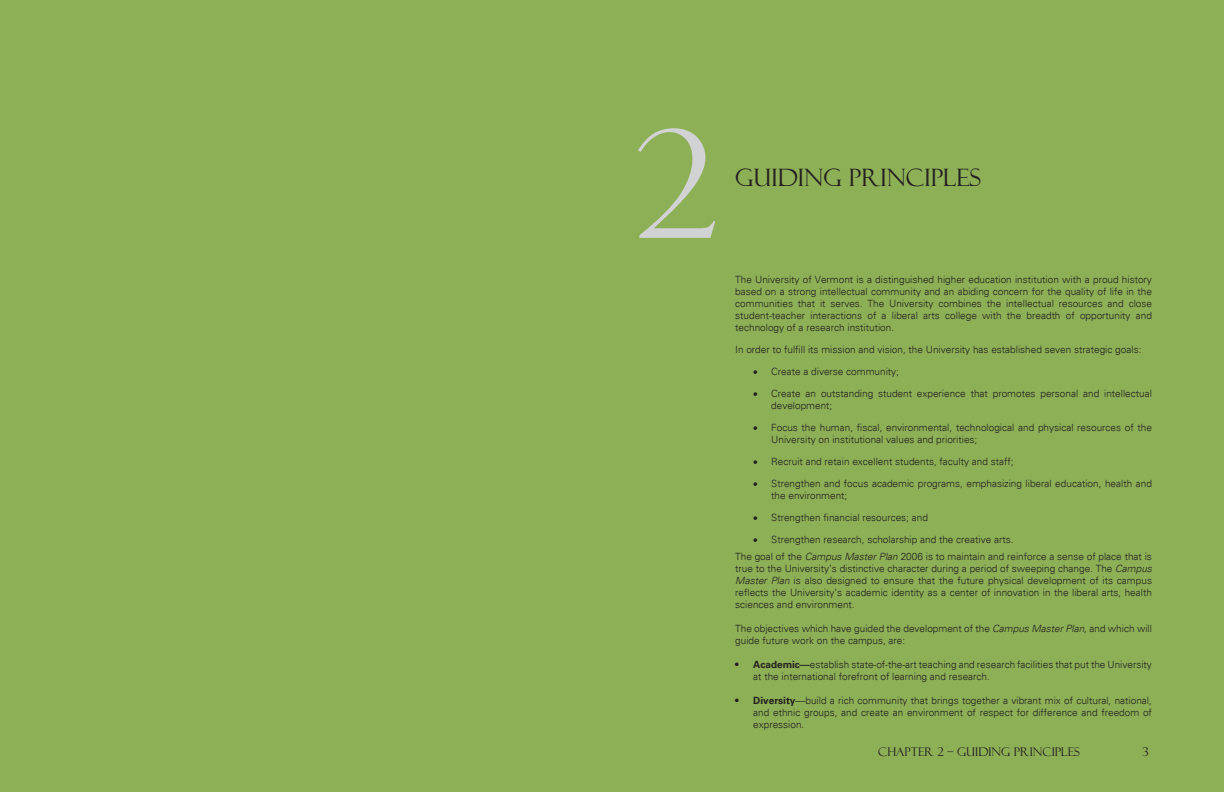
<style>
.page{position:relative;width:1224px;height:792px;background:#8db056}
.page>*{position:absolute;margin:0;border:0;box-sizing:border-box;transform-origin:0 0}
.Chapter_Number{font:150px "Felix Titling";color:#d1d2d4}
.Chapter_Titles{font:24px "Felix Titling";color:#231f20}
.t1{font:12px "Felix Titling";color:#231f20}
.t2{font:300 10px/12px "Univers";color:#231f20}
.t3{font:700 10px "Univers";color:#231f20}
.s1{font-style:italic}
.s2{font-weight:700}
</style>
<div class="page">
<p class="Chapter_Number" style="left:636px;top:99px;width:79px">2</p>
<p class="Chapter_Titles" style="left:735px;top:164px;width:247px">GUIDING PRINCIPLES</p>
<p class="t2" style="left:735px;top:274px;width:418px;text-align:justify">The University of Vermont is a distinguished higher education institution with a proud history based on a strong intellectual community and an abiding concern for the quality of life in the communities that it serves. The University combines the intellectual resources and close student-teacher interactions of a liberal arts college with the breadth of opportunity and technology of a research institution.</p>
<p class="t2" style="left:735px;top:344px;width:408px">In order to fulfill its mission and vision, the University has established seven strategic goals:</p>
<p class="t2" style="left:753px;top:366px;width:147px">• Create a diverse community;</p>
<p class="t2" style="left:771px;top:388px;width:382px;text-indent:-18px">• Create an outstanding student experience that promotes personal and intellectual development;</p>
<p class="t2" style="left:771px;top:422px;width:382px;text-indent:-18px">• Focus the human, fiscal, environmental, technological and physical resources of the<br>University on institutional values and priorities;</p>
<p class="t2" style="left:753px;top:456px;width:262px">• Recruit and retain excellent students, faculty and staff;</p>
<p class="t2" style="left:771px;top:478px;width:382px;text-indent:-18px">• Strengthen and focus academic programs, emphasizing liberal education, health and the environment;</p>
<p class="t2" style="left:753px;top:512px;width:176px">• Strengthen financial resources; and</p>
<p class="t2" style="left:753px;top:534px;width:262px">• Strengthen research, scholarship and the creative arts.</p>
<p class="t2" style="left:735px;top:551px;width:418px;text-align:justify">The goal of the <span class="s1">Campus Master Plan</span> 2006 is to maintain and reinforce a sense of place that is true to the University’s distinctive character during a period of sweeping change. The <span class="s1">Campus Master Plan</span> is also designed to ensure that the future physical development of its campus reflects the University’s academic identity as a center of innovation in the liberal arts, health sciences and environment.</p>
<p class="t2" style="left:735px;top:623px;width:418px">The objectives which have guided the development of the <span class="s1">Campus Master Plan</span>, and which will guide future work on the campus, are:</p>
<p class="t2" style="left:753px;top:659px;width:400px"><span class="s2">Academic—</span>establish state-of-the-art teaching and research facilities that put the University at the international forefront of learning and research.</p>
<p class="t2" style="left:753px;top:695px;width:400px;text-align:justify"><span class="s2">Diversity</span>—build a rich community that brings together a vibrant mix of cultural, national, and ethnic groups, and create an environment of respect for difference and freedom of expression.</p>
<p class="t3" style="left:735px;top:659px;width:5px">•</p>
<p class="t3" style="left:735px;top:695px;width:5px">•</p>
<p class="t1" style="left:878px;top:745px;width:203px">CHAPTER 2 – GUIDING PRINCIPLES</p>
</div>
